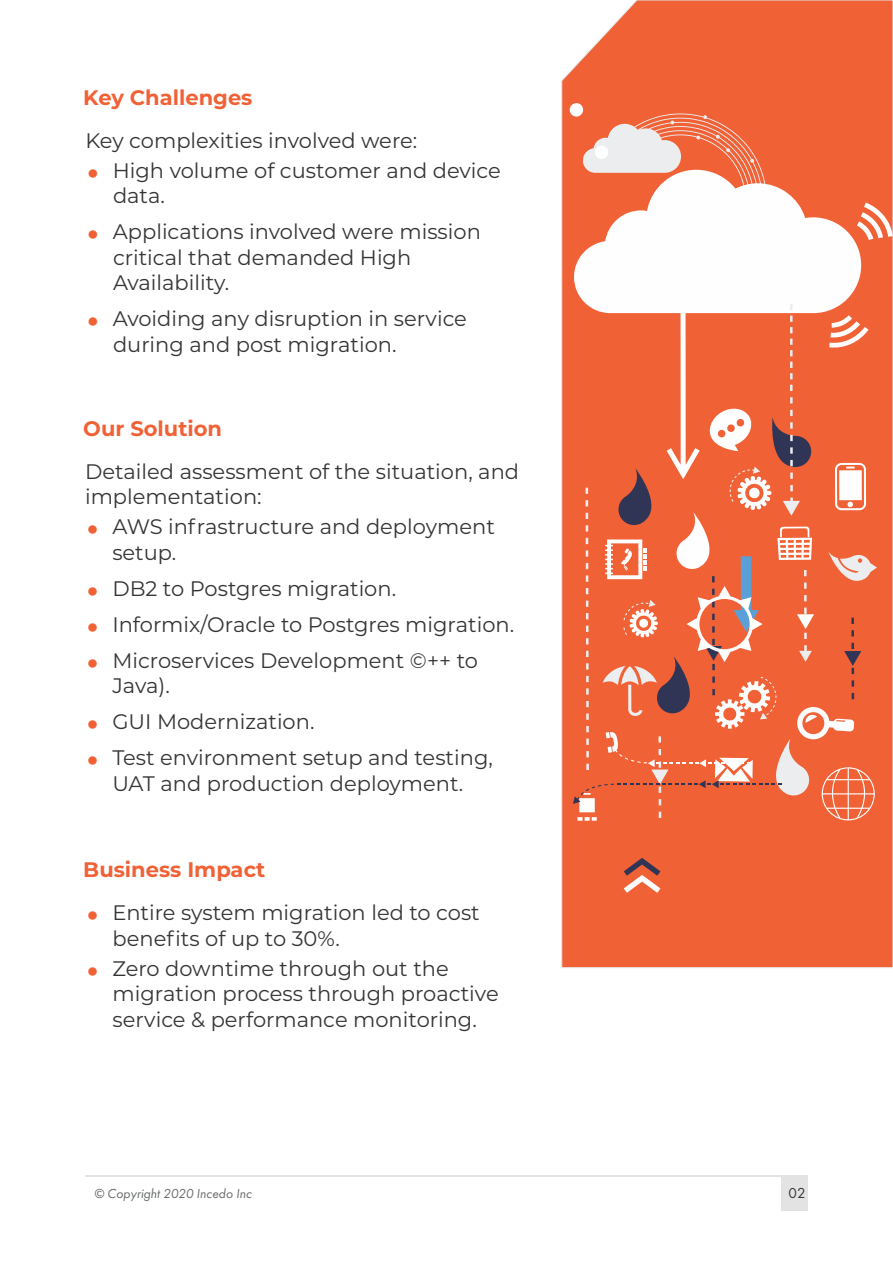
<style>
.page{position:relative;width:893px;height:1263px;background:#fff}
.page>*{position:absolute;margin:0;border:0;box-sizing:border-box;transform-origin:0 0}
.t1{font:21px/25.5px "Montserrat";color:#373435}
.t2{font:700 21px "Montserrat";color:#f16136}
.t3{font:15px "Futura PT";color:#373435}
.t4{font:italic 13.5px "Futura PT";color:#696b6c}
</style>
<div class="page">
<svg style="left:561px;top:0;width:332px;height:968px;background:#ef7c5a"></svg>
<hr style="left:85px;top:1176px;width:722px;height:1px;background:#e3e3e3">
<div style="left:781px;top:1176px;width:26px;height:34px;background:#e3e3e3"></div>
<p class="t2" style="left:83px;top:84px;width:171px">Key Challenges</p>
<p class="t1" style="left:113px;top:125px;width:390px;line-height:30px;text-indent:-27px">Key complexities involved were:<br>High volume of customer and device</p>
<p class="t1" style="left:113px;top:178px;width:370px;line-height:36px">data.<br>Applications involved were mission</p>
<p class="t1" style="left:113px;top:245px;width:300px">critical that demanded High<br>Availability.</p>
<p class="t1" style="left:113px;top:306px;width:356px">Avoiding any disruption in service during and post migration.</p>
<p class="t2" style="left:83px;top:415px;width:140px">Our Solution</p>
<p class="t1" style="left:85px;top:459px;width:436px">Detailed assessment of the situation, and implementation:</p>
<p class="t1" style="left:112px;top:514px;width:384px">AWS infrastructure and deployment setup.</p>
<p class="t1" style="left:112px;top:570px;width:403px;line-height:36px">DB2 to Postgres migration.<br>Informix/Oracle to Postgres migration.<br>Microservices Development ©++ to</p>
<p class="t1" style="left:112px;top:668px;width:382px;line-height:36px">Java).<br>GUI Modernization.<br>Test environment setup and testing,</p>
<p class="t1" style="left:112px;top:771px;width:352px">UAT and production deployment.</p>
<p class="t2" style="left:83px;top:857px;width:184px">Business Impact</p>
<p class="t1" style="left:112px;top:900px;width:369px">Entire system migration led to cost benefits of up to 30%.</p>
<p class="t1" style="left:112px;top:955px;width:388px">Zero downtime through out the migration process through proactive service &amp; performance monitoring.</p>
<p class="t4" style="left:94px;top:1187px;width:159px">© Copyright 2020 Incedo Inc</p>
<p class="t3" style="left:788px;top:1186px;width:19px">02</p>
</div>
